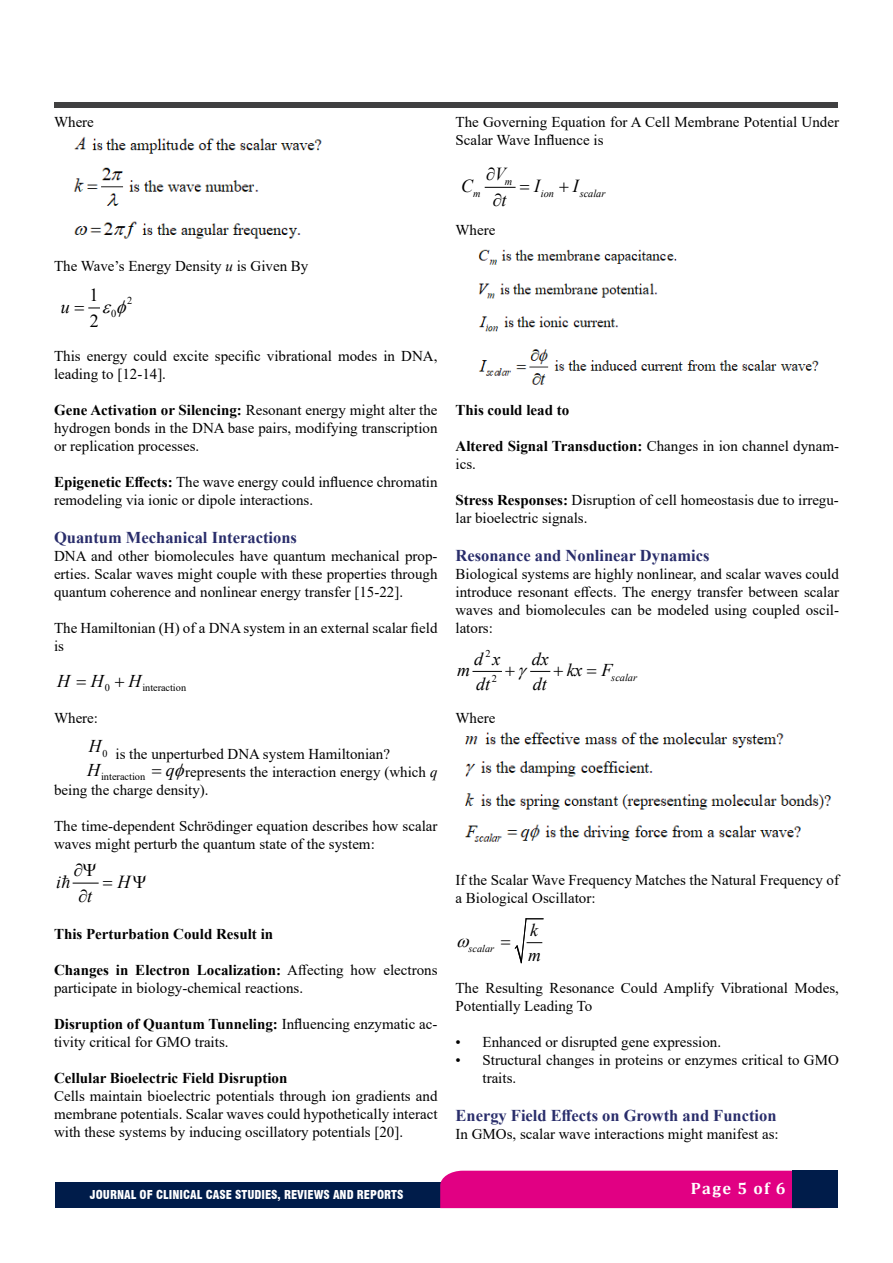
<style>
.page{position:relative;width:893px;height:1263px;background:#fff}
.page>*{position:absolute;margin:0;border:0;box-sizing:border-box;transform-origin:0 0}
.t1{font:italic 18.3px "Times New Roman";color:#000}
.t2{font:18.3px/25.8px "Times New Roman";color:#000}
.t3{font:italic 18px/23.4px "Times New Roman";color:#000}
.t4{font:italic 17.85px/25px "Times New Roman";color:#000}
.t5{font:700 16.5px "Times New Roman";color:#292d6b}
.t6{font:700 16.5px "Cambria";letter-spacing:.08em;color:#fff}
.t7{font:15px/18px "Times New Roman";color:#000}
.t8{font:700 15px "Times New Roman";color:#000}
.t9{font:900 condensed 12px "Swiss 721 BT";color:#fff}
.t10{font:italic 10.65px "Times New Roman";color:#000}
.t11{font:10.65px "Times New Roman";color:#000}
.t12{font:10.35px "Times New Roman";color:#000}
.t13{font:italic 10.35px "Times New Roman";color:#000}
.s1{font-style:italic}
.s2{font-weight:700}
</style>
<div class="page">
<div style="left:54px;top:103px;width:783px;height:5px;background:#404041"></div>
<div style="left:55px;top:1182px;width:765px;height:26px;background:#001c4a"></div>
<div style="left:440px;top:1171px;width:352px;height:37px;background:#e10083"></div>
<div style="left:792px;top:1171px;width:46px;height:37px;background:#001c4a"></div>
<img style="left:74px;top:137px;width:248px;height:102px">
<hr style="left:485px;top:187px;width:30px;height:1px;background:#000">
<img style="left:478px;top:249px;width:341px;height:136px">
<img style="left:465px;top:732px;width:366px;height:110px">
<svg style="left:88px;top:307px;width:12px;height:2px"></svg>
<svg style="left:473px;top:670px;width:78px;height:2px"></svg>
<svg style="left:514px;top:918px;width:29px;height:45px"></svg>
<svg style="left:72px;top:882px;width:27px;height:2px"></svg>
<p class="t7" style="left:54px;top:113px;width:41px">Where</p>
<p class="t7" style="left:54px;top:257px;width:256px">The Wave’s Energy Density <span class="s1">u</span> is Given By</p>
<p class="t1" style="left:61px;top:294px;width:10px">u</p>
<p class="t2" style="left:90px;top:281px;width:11px">1<br>2</p>
<p class="t11" style="left:111px;top:306px;width:7px">0</p>
<p class="t11" style="left:127px;top:293px;width:7px">2</p>
<p class="t7" style="left:54px;top:347px;width:385px">This energy could excite specific vibrational modes in DNA, leading to [12-14].</p>
<p class="t7" style="left:54px;top:401px;width:385px;text-align:justify"><span class="s2">Gene Activation or Silencing:</span> Resonant energy might alter the hydrogen bonds in the DNA base pairs, modifying transcription or replication processes.</p>
<p class="t7" style="left:54px;top:473px;width:385px"><span class="s2">Epigenetic Effects:</span> The wave energy could influence chromatin remodeling via ionic or dipole interactions.</p>
<p class="t5" style="left:54px;top:526px;width:244px">Quantum Mechanical Interactions</p>
<p class="t7" style="left:54px;top:547px;width:385px;text-align:justify">DNA and other biomolecules have quantum mechanical prop&shy;erties. Scalar waves might couple with these properties through quantum coherence and nonlinear energy transfer [15-22].</p>
<p class="t7" style="left:54px;top:619px;width:385px">The Hamiltonian (H) of a DNA system in an external scalar field is</p>
<p class="t3" style="left:57px;top:668px;width:48px">H H</p>
<p class="t3" style="left:129px;top:668px;width:14px">H</p>
<p class="t12" style="left:105px;top:680px;width:7px">0</p>
<p class="t12" style="left:142px;top:680px;width:45px">interaction</p>
<p class="t7" style="left:54px;top:709px;width:46px">Where:</p>
<p class="t3" style="left:87px;top:734px;width:22px">H<sub>0<br></sub>H</p>
<p class="t7" style="left:116px;top:745px;width:276px">is the unperturbed DNA system Hamiltonian?</p>
<p class="t7" style="left:185px;top:763px;width:254px">represents the interaction energy (which <span class="s1">q</span></p>
<p class="t7" style="left:54px;top:781px;width:156px">being the charge density).</p>
<p class="t7" style="left:54px;top:817px;width:385px">The time-dependent Schrödinger equation describes how scalar waves might perturb the quantum state of the system:</p>
<p class="t3" style="left:166px;top:758px;width:10px">q</p>
<p class="t12" style="left:101px;top:770px;width:46px">interaction</p>
<p class="t1" style="left:56px;top:869px;width:6px">i</p>
<p class="t1" style="left:117px;top:869px;width:14px">H</p>
<p class="t1" style="left:78px;top:883px;width:15px">∂t</p>
<p class="t8" style="left:54px;top:923px;width:221px">This Perturbation Could Result in</p>
<p class="t7" style="left:54px;top:961px;width:385px"><span class="s2">Changes in Electron Localization:</span> Affecting how electrons participate in biology-chemical reactions.</p>
<p class="t7" style="left:54px;top:1015px;width:385px"><span class="s2">Disruption of Quantum Tunneling:</span> Influencing enzymatic ac&shy;tivity critical for GMO traits.</p>
<p class="t8" style="left:54px;top:1067px;width:235px">Cellular Bioelectric Field Disruption</p>
<p class="t7" style="left:54px;top:1087px;width:385px;text-align:justify">Cells maintain bioelectric potentials through ion gradients and membrane potentials. Scalar waves could hypothetically interact with these systems by inducing oscillatory potentials [20].</p>
<p class="t9" style="left:90px;top:1188px;width:315px">JOURNAL OF CLINICAL CASE STUDIES, REVIEWS AND REPORTS</p>
<p class="t7" style="left:455px;top:113px;width:385px">The Governing Equation for A Cell Membrane Potential Under<br>Scalar Wave Influence is</p>
<p class="t1" style="left:486px;top:161px;width:21px">∂V</p>
<p class="t1" style="left:461px;top:173px;width:13px">C</p>
<p class="t1" style="left:534px;top:173px;width:7px">I</p>
<p class="t1" style="left:573px;top:173px;width:7px">I</p>
<p class="t1" style="left:493px;top:187px;width:15px">∂t</p>
<p class="t10" style="left:505px;top:174px;width:9px">m</p>
<p class="t10" style="left:473px;top:186px;width:9px">m</p>
<p class="t10" style="left:541px;top:186px;width:15px">ion</p>
<p class="t10" style="left:580px;top:186px;width:27px">scalar</p>
<p class="t7" style="left:455px;top:221px;width:41px">Where</p>
<p class="t8" style="left:455px;top:400px;width:115px">This could lead to</p>
<p class="t7" style="left:455px;top:437px;width:385px"><span class="s2">Altered Signal Transduction:</span> Changes in ion channel dynam&shy;ics.</p>
<p class="t7" style="left:455px;top:491px;width:385px"><span class="s2">Stress Responses:</span> Disruption of cell homeostasis due to irregu&shy;lar bioelectric signals.</p>
<p class="t5" style="left:455px;top:544px;width:256px">Resonance and Nonlinear Dynamics</p>
<p class="t7" style="left:455px;top:565px;width:385px;text-align:justify">Biological systems are highly nonlinear, and scalar waves could introduce resonant effects. The energy transfer between scalar waves and biomolecules can be modeled using coupled oscil&shy;lators:</p>
<p class="t12" style="left:485px;top:646px;width:7px">2</p>
<p class="t3" style="left:474px;top:646px;width:28px">d x</p>
<p class="t3" style="left:532px;top:646px;width:18px">dx</p>
<p class="t3" style="left:457px;top:658px;width:14px">m</p>
<p class="t3" style="left:567px;top:658px;width:47px">kx F</p>
<p class="t3" style="left:476px;top:672px;width:16px">dt</p>
<p class="t3" style="left:533px;top:672px;width:16px">dt</p>
<p class="t12" style="left:492px;top:671px;width:7px">2</p>
<p class="t13" style="left:611px;top:670px;width:27px">scalar</p>
<p class="t7" style="left:455px;top:709px;width:41px">Where</p>
<p class="t7" style="left:455px;top:871px;width:385px">If the Scalar Wave Frequency Matches the Natural Frequency of a Biological Oscillator:</p>
<p class="t13" style="left:469px;top:941px;width:27px">scalar</p>
<p class="t4" style="left:528px;top:917px;width:14px">k m</p>
<p class="t7" style="left:455px;top:979px;width:385px">The Resulting Resonance Could Amplify Vibrational Modes,<br>Potentially Leading To</p>
<p class="t7" style="left:455px;top:1033px;width:267px">• Enhanced or disrupted gene expression.</p>
<p class="t7" style="left:482px;top:1051px;width:358px;text-indent:-27px">• Structural changes in proteins or enzymes critical to GMO traits.</p>
<p class="t5" style="left:455px;top:1104px;width:323px">Energy Field Effects on Growth and Function</p>
<p class="t7" style="left:455px;top:1125px;width:325px">In GMOs, scalar wave interactions might manifest as:</p>
<p class="t6" style="left:691px;top:1177px;width:96px">Page 5 of 6</p>
</div>
